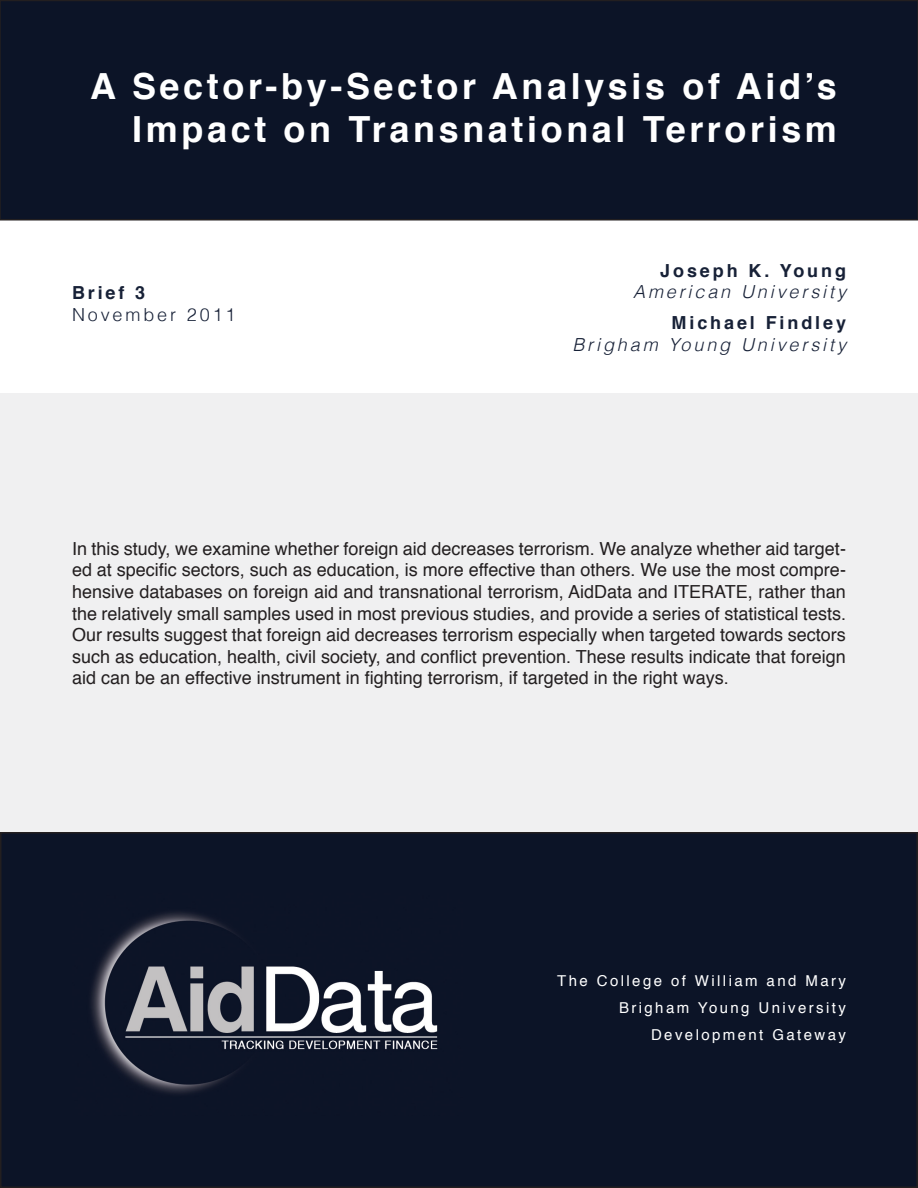
<style>
.page{position:relative;width:918px;height:1188px;background:#fff}
.page>*{position:absolute;margin:0;border:0;box-sizing:border-box;transform-origin:0 0}
.Brief_Title{font:700 36px/43.2px "Helvetica";letter-spacing:.1em;color:#fff;text-align:right}
.Summary{font:18px/21.6px "Helvetica";color:#231f20;text-align:justify}
.Author{font:700 18px "Helvetica";letter-spacing:.16em;color:#172137}
.Author-2{font:italic 300 18px "Helvetica";letter-spacing:.16em;color:#172137}
.AuthorInst{font:italic 300 18px "Helvetica";letter-spacing:.16em;color:#172137}
.Brief_Date{font:300 18px "Helvetica";letter-spacing:.16em;color:#172137}
.Number-Date{font:700 18px "Helvetica";letter-spacing:.16em;color:#172137}
.Institutions{font:15px "Helvetica";letter-spacing:.16em;color:#fff}
</style>
<div class="page">
<div style="left:0;top:0;width:918px;height:220px;background:#0c1427"></div>
<div style="left:0;top:0;width:918px;height:220px;border:2px solid #231f20"></div>
<div style="left:0;top:393px;width:918px;height:439px;background:#f0f0f1"></div>
<div style="left:1px;top:833px;width:916px;height:354px;background:#0c1427"></div>
<div style="left:0;top:832px;width:918px;height:356px;border:2px solid #231f20"></div>
<img style="left:91px;top:912px;width:347px;height:182px">
<p class="Brief_Title" style="left:90px;top:65px;width:748px">A Sector-by-Sector Analysis of Aid’s<br>Impact on Transnational Terrorism</p>
<p class="Number-Date" style="left:72px;top:278px;width:75px">Brief 3</p>
<p class="Brief_Date" style="left:72px;top:300px;width:165px">November 2011</p>
<p class="Author" style="left:660px;top:256px;width:187px">Joseph K. Young</p>
<p class="AuthorInst" style="left:633px;top:278px;width:214px">American University</p>
<p class="Author" style="left:672px;top:308px;width:176px">Michael Findley</p>
<p class="Author-2" style="left:572px;top:330px;width:275px">Brigham Young University</p>
<p class="Summary" style="left:72px;top:538px;width:776px">In this study, we examine whether foreign aid decreases terrorism. We analyze whether aid target&shy;ed at specific sectors, such as education, is more effective than others. We use the most compre&shy;hensive databases on foreign aid and transnational terrorism, AidData and ITERATE, rather than the relatively small samples used in most previous studies, and provide a series of statistical tests.<br>Our results suggest that foreign aid decreases terrorism especially when targeted towards sectors such as education, health, civil society, and conflict prevention. These results indicate that foreign aid can be an effective instrument in fighting terrorism, if targeted in the right ways.</p>
<p class="Institutions" style="left:557px;top:970px;width:290px">The College of William and Mary</p>
<p class="Institutions" style="left:619px;top:997px;width:228px">Brigham Young University</p>
<p class="Institutions" style="left:651px;top:1024px;width:196px">Development Gateway</p>
</div>
